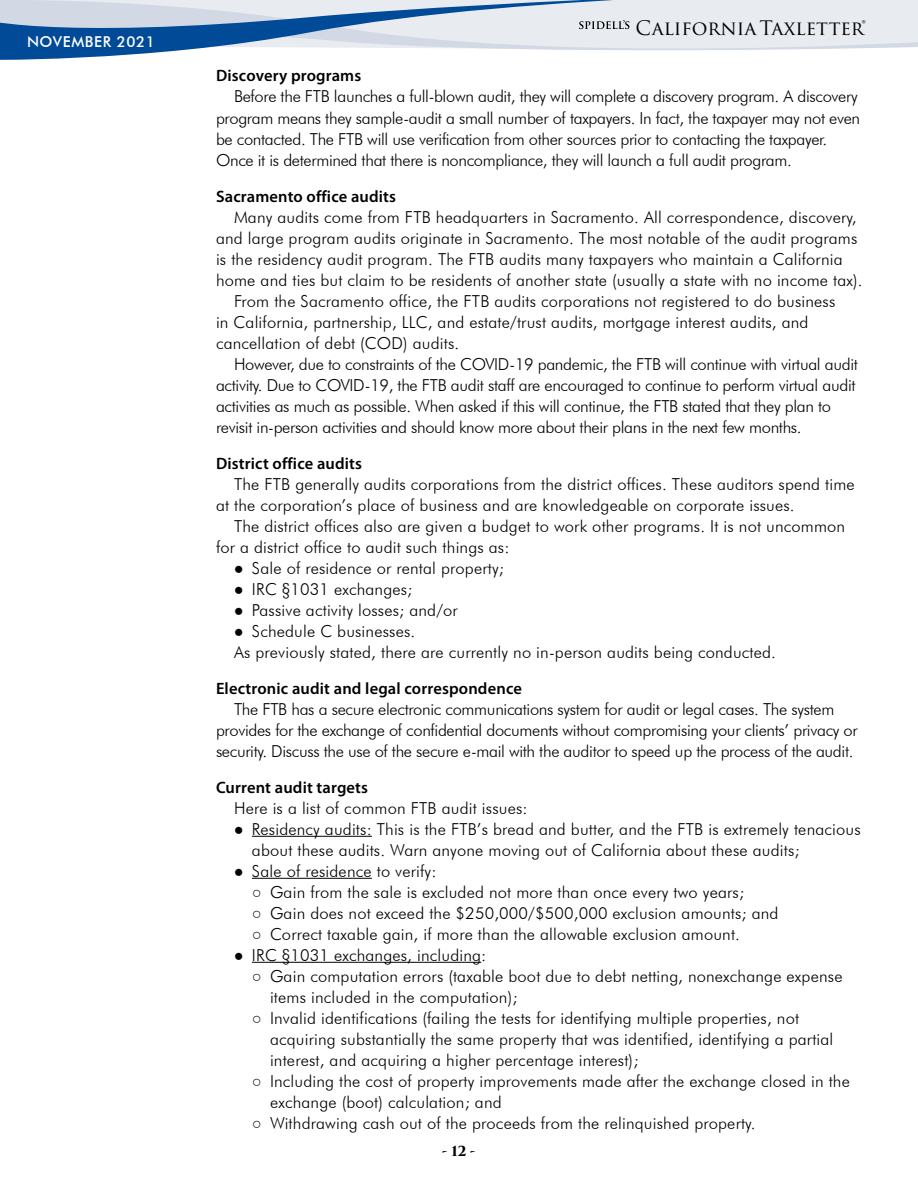
<style>
.page{position:relative;width:918px;height:1188px;background:#fff}
.page>*{position:absolute;margin:0;border:0;box-sizing:border-box;transform-origin:0 0}
.t1{font:19.5px "Trajan Pro 3";color:#000}
.t2{font:300 16.5px/21px "Futura BT";letter-spacing:.01em;color:#000}
.t3{font:300 16.5px/21px "Futura BT";letter-spacing:-.02em;color:#000}
.t4{font:600 16.5px "Myriad Pro";letter-spacing:.01em;color:#000}
.t5{font:500 15px "Futura BT";letter-spacing:.04em;color:#fff}
.t6{font:700 13.5px "Trajan Pro 3";color:#000}
.s1{font-family:"Arial";font-weight:400}
</style>
<div class="page">
<svg style="left:898px;top:0;width:20px;height:48px"></svg>
<svg style="left:0;top:0;width:898px;height:60px;fill:#e8ecf1"></svg>
<svg style="left:579px;top:20px;width:50px;height:9px"></svg>
<hr style="left:252px;top:836px;width:120px;height:1px;background:#000">
<hr style="left:252px;top:878px;width:120px;height:1px;background:#000">
<hr style="left:252px;top:962px;width:229px;height:1px;background:#000">
<p class="t5" style="left:27px;top:33px;width:129px">NOVEMBER 2021</p>
<p class="t1" style="left:635px;top:15px;width:232px">California Taxletter®</p>
<p class="t4" style="left:216px;top:65px;width:147px">Discovery programs</p>
<p class="t3" style="left:216px;top:86px;width:646px;text-indent:18px">Before the FTB launches a full-blown audit, they will complete a discovery program. A discovery program means they sample-audit a small number of taxpayers. In fact, the taxpayer may not even be contacted. The FTB will use verification from other sources prior to contacting the taxpayer.<br>Once it is determined that there is noncompliance, they will launch a full audit program.</p>
<p class="t4" style="left:216px;top:185px;width:182px">Sacramento office audits</p>
<p class="t2" style="left:234px;top:206px;width:624px">Many audits come from FTB headquarters in Sacramento. All correspondence, discovery,</p>
<p class="t2" style="left:216px;top:227px;width:643px">and large program audits originate in Sacramento. The most notable of the audit programs</p>
<p class="t2" style="left:216px;top:248px;width:628px">is the residency audit program. The FTB audits many taxpayers who maintain a California</p>
<p class="t2" style="left:216px;top:269px;width:648px">home and ties but claim to be residents of another state (usually a state with no income tax).</p>
<p class="t2" style="left:234px;top:290px;width:603px">From the Sacramento office, the FTB audits corporations not registered to do business</p>
<p class="t2" style="left:216px;top:311px;width:594px">in California, partnership, LLC, and estate/trust audits, mortgage interest audits, and</p>
<p class="t2" style="left:216px;top:332px;width:245px">cancellation of debt (COD) audits.</p>
<p class="t3" style="left:234px;top:353px;width:625px">However, due to constraints of the COVID-19 pandemic, the FTB will continue with virtual audit</p>
<p class="t3" style="left:216px;top:374px;width:641px">activity. Due to COVID-19, the FTB audit staff are encouraged to continue to perform virtual audit</p>
<p class="t3" style="left:216px;top:395px;width:617px">activities as much as possible. When asked if this will continue, the FTB stated that they plan to</p>
<p class="t3" style="left:216px;top:416px;width:587px">revisit in-person activities and should know more about their plans in the next few months.</p>
<p class="t4" style="left:216px;top:453px;width:148px">District office audits</p>
<p class="t2" style="left:216px;top:473px;width:640px;text-indent:18px">The FTB generally audits corporations from the district offices. These auditors spend time at the corporation’s place of business and are knowledgeable on corporate issues.</p>
<p class="t2" style="left:216px;top:515px;width:631px;text-indent:18px">The district offices also are given a budget to work other programs. It is not uncommon for a district office to audit such things as:</p>
<p class="t2" style="left:234px;top:557px;width:272px"><span class="s1">●</span> Sale of residence or rental property;</p>
<p class="t2" style="left:234px;top:578px;width:180px"><span class="s1">●</span> IRC §1031 exchanges;</p>
<p class="t2" style="left:234px;top:599px;width:225px"><span class="s1">●</span> Passive activity losses; and/or</p>
<p class="t2" style="left:234px;top:620px;width:544px"><span class="s1">●</span> Schedule C businesses.<br>As previously stated, there are currently no in-person audits being conducted.</p>
<p class="t4" style="left:216px;top:678px;width:307px">Electronic audit and legal correspondence</p>
<p class="t3" style="left:216px;top:698px;width:643px;text-align:center">The FTB has a secure electronic communications system for audit or legal cases. The system provides for the exchange of confidential documents without compromising your clients’ privacy or security. Discuss the use of the secure e-mail with the auditor to speed up the process of the audit.</p>
<p class="t4" style="left:216px;top:777px;width:154px">Current audit targets</p>
<p class="t2" style="left:234px;top:797px;width:295px">Here is a list of common FTB audit issues:</p>
<p class="t2" style="left:252px;top:818px;width:610px;text-indent:-18px"><span class="s1">●</span> Residency audits: This is the FTB’s bread and butter, and the FTB is extremely tenacious about these audits. Warn anyone moving out of California about these audits;</p>
<p class="t2" style="left:234px;top:860px;width:204px"><span class="s1">●</span> Sale of residence to verify:</p>
<p class="t2" style="left:252px;top:881px;width:494px"><span class="s1">○</span> Gain from the sale is excluded not more than once every two years;</p>
<p class="t2" style="left:252px;top:902px;width:528px"><span class="s1">○</span> Gain does not exceed the $250,000/$500,000 exclusion amounts; and</p>
<p class="t2" style="left:252px;top:923px;width:490px"><span class="s1">○</span> Correct taxable gain, if more than the allowable exclusion amount.</p>
<p class="t2" style="left:234px;top:944px;width:254px"><span class="s1">●</span> IRC §1031 exchanges, including:</p>
<p class="t2" style="left:270px;top:965px;width:574px;text-indent:-18px"><span class="s1">○</span> Gain computation errors (taxable boot due to debt netting, nonexchange expense items included in the computation);</p>
<p class="t2" style="left:270px;top:1007px;width:565px;text-indent:-18px"><span class="s1">○</span> Invalid identifications (failing the tests for identifying multiple properties, not acquiring substantially the same property that was identified, identifying a partial interest, and acquiring a higher percentage interest);</p>
<p class="t2" style="left:270px;top:1070px;width:581px;text-indent:-18px"><span class="s1">○</span> Including the cost of property improvements made after the exchange closed in the exchange (boot) calculation; and</p>
<p class="t2" style="left:252px;top:1112px;width:505px"><span class="s1">○</span> Withdrawing cash out of the proceeds from the relinquished property.</p>
<p class="t6" style="left:442px;top:1141px;width:35px">- 12 -</p>
</div>
